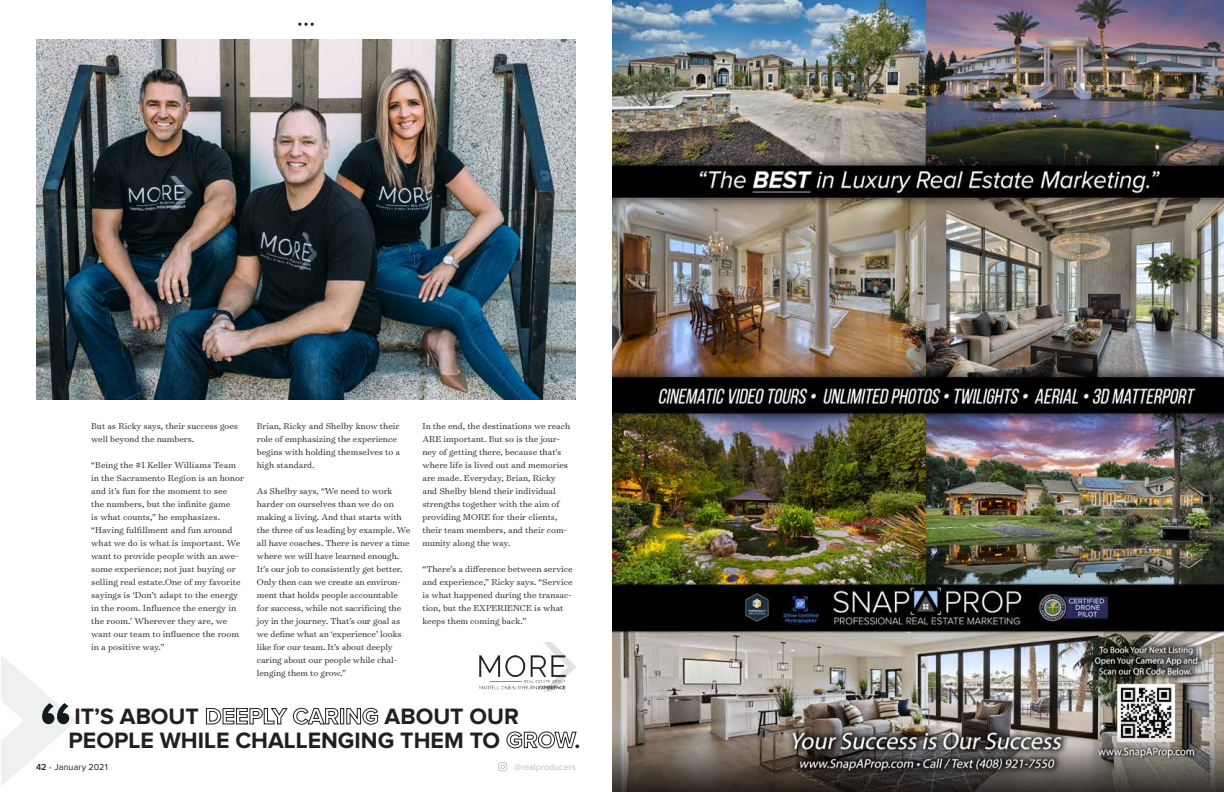
<style>
.page{position:relative;width:1224px;height:792px;background:#fff}
.page>*{position:absolute;margin:0;border:0;box-sizing:border-box;transform-origin:0 0}
.t1{font:700 73.2px "Proxima Nova";color:#111b1d}
.t2{font:700 23.1px/23.7px "Proxima Nova";color:#231f20}
.t3{font:300 9.8px/13px "Surveyor Text";color:#231f20}
.t4{font:9px "Proxima Nova";letter-spacing:.01em;color:#231f20}
.t5{font:9px "Proxima Nova";color:#bcbec0}
.s1{font-weight:600}
.s2{color:#19a8e0}
</style>
<div class="page">
<svg style="left:498px;top:762px;width:9px;height:9px"></svg>
<svg style="left:1px;top:655px;width:76px;height:131px"></svg>
<img style="left:36px;top:40px;width:540px;height:360px">
<img style="left:612px;top:0;width:612px;height:792px">
<svg style="left:298px;top:23px;width:16px;height:3px"></svg>
<img style="left:479px;top:642px;width:97px;height:50px">
<svg style="left:206px;top:707px;width:133px;height:18px"></svg>
<div style="left:340px;top:708px;width:4px;height:16px;border:1px solid #231f20"></div>
<svg style="left:346px;top:707px;width:33px;height:18px"></svg>
<svg style="left:506px;top:731px;width:71px;height:18px"></svg>
<p class="t3" style="left:91px;top:419px;width:148px">But as Ricky says, their success goes well beyond the numbers.</p>
<p class="t3" style="left:91px;top:458px;width:154px">“Being the #1 Keller Williams Team in the Sacramento Region is an honor and it’s fun for the moment to see<br>the numbers, but the infinite game<br>is what counts,” he emphasizes. “Having fulfillment and fun around what we do is what is important. We want to provide people with an awe&shy;some experience; not just buying or selling real estate.One of my favorite sayings is ‘Don’t adapt to the energy in the room. Influence the energy in the room.’ Wherever they are, we want our team to influence the room in a positive way.”</p>
<p class="t3" style="left:257px;top:419px;width:145px">Brian, Ricky and Shelby know their role of emphasizing the experience begins with holding themselves to a high standard.</p>
<p class="t3" style="left:257px;top:484px;width:155px">As Shelby says, “We need to work harder on ourselves than we do on making a living. And that starts with the three of us leading by example. We all have coaches. There is never a time where we will have learned enough.<br>It’s our job to consistently get better.<br>Only then can we create an environ&shy;ment that holds people accountable for success, while not sacrificing the joy in the journey. That’s our goal as we define what an ‘experience’ looks like for our team. It’s about deeply caring about our people while chal&shy;lenging them to grow.”</p>
<p class="t3" style="left:422px;top:419px;width:150px">In the end, the destinations we reach ARE important. But so is the jour&shy;ney of getting there, because that’s where life is lived out and memories are made. Everyday, Brian, Ricky and Shelby blend their individual strengths together with the aim of providing MORE for their clients, their team members, and their com&shy;munity along the way.</p>
<p class="t3" style="left:422px;top:562px;width:152px">“There’s a difference between service and experience,” Ricky says. “Service is what happened during the transac&shy;tion, but the EXPERIENCE is what keeps them coming back.”</p>
<h1 class="t1" style="left:39px;top:695px;width:35px">“</h1>
<h2 class="t2" style="left:69px;top:705px;width:452px;text-indent:316px">ABOUT OUR<br>PEOPLE WHILE CHALLENGING THEM TO</h2>
<h2 class="t2" style="left:74px;top:705px;width:126px">IT’S ABOUT</h2>
<h2 class="t2" style="left:575px;top:729px;width:7px">.</h2>
<p class="t4" style="left:36px;top:762px;width:73px"><span class="s1">42</span> <span class="s2">•</span> January 2021</p>
<p class="t5" style="left:514px;top:762px;width:63px">@realproducers</p>
</div>
